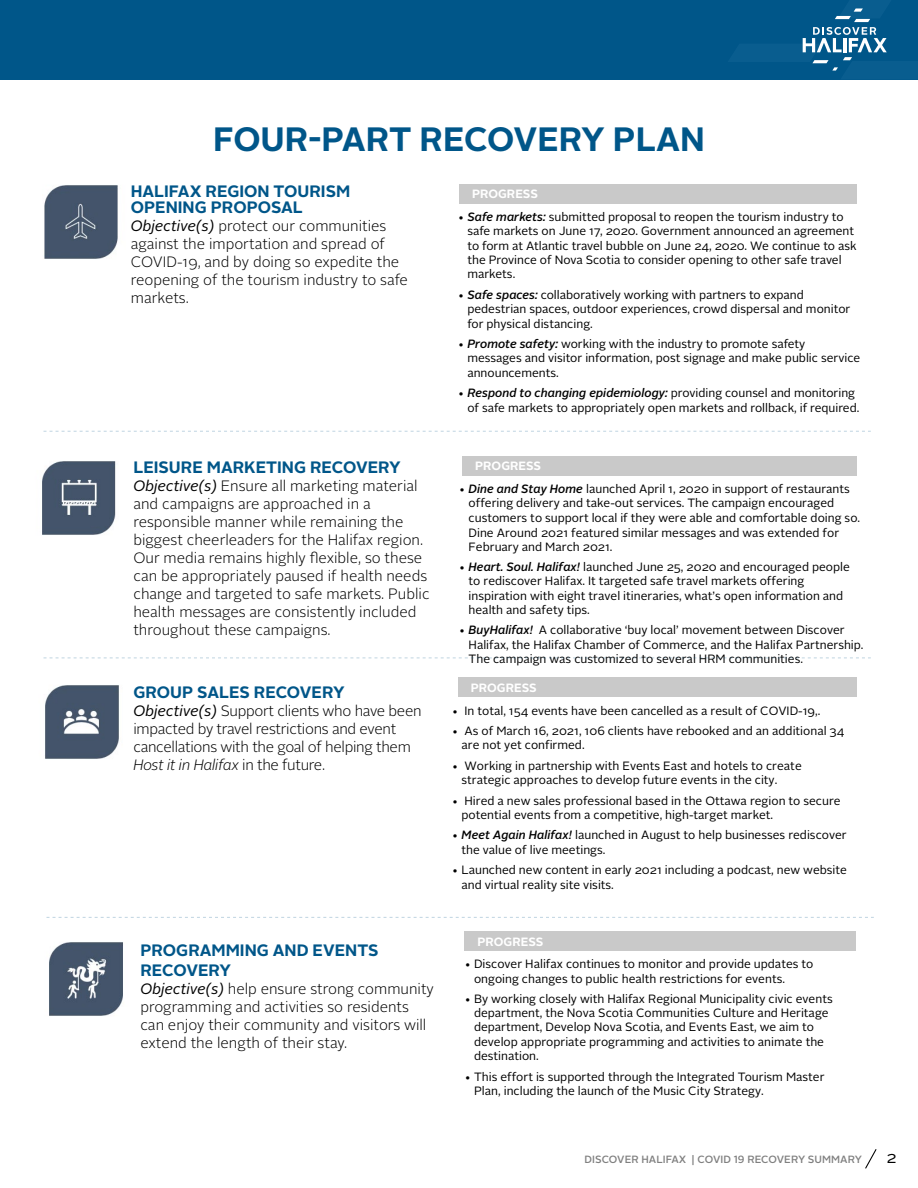
<style>
.page{position:relative;width:918px;height:1188px;background:#fff}
.page>*{position:absolute;margin:0;border:0;box-sizing:border-box;transform-origin:0 0}
.t1{font:700 33.75px "Alright Sans";color:#005689}
.t2{font:700 16.5px/19.8px "Alright Sans";color:#005689}
.t3{font:16.5px "Alright Sans";color:#000}
.t4{font:300 15px/18px "Alright Sans";color:#000}
.t5{font:300 15px/18px "Alright Sans";letter-spacing:-.02em;color:#000}
.t6{font:12px/14.4px "Alright Sans";color:#000}
.t7{font:700 12px "Alright Sans";color:#fff}
.t8{font:500 10.5px "Alright Sans";letter-spacing:.005em;color:#808080}
.s1{font-weight:400;font-style:italic}
.s2{font-weight:500;font-style:italic}
.s3{font-style:italic}
</style>
<div class="page">
<div style="left:0;top:0;width:918px;height:80px;background:#005689"></div>
<svg style="left:802px;top:8px;width:85px;height:63px"></svg>
<img style="left:45px;top:685px;width:74px;height:74px">
<img style="left:49px;top:942px;width:74px;height:74px">
<img style="left:44px;top:185px;width:74px;height:74px">
<img style="left:42px;top:461px;width:74px;height:74px">
<div style="left:462px;top:456px;width:394px;height:19px;background:#c9c9c9"></div>
<div style="left:458px;top:677px;width:398px;height:20px;background:#c9c9c9"></div>
<div style="left:464px;top:932px;width:392px;height:19px;background:#c9c9c9"></div>
<div style="left:459px;top:184px;width:397px;height:20px;background:#c9c9c9"></div>
<svg style="left:865px;top:1149px;width:12px;height:20px"></svg>
<svg style="left:44px;top:431px;width:827px;height:1px"></svg>
<svg style="left:44px;top:658px;width:827px;height:1px"></svg>
<svg style="left:46px;top:917px;width:828px;height:1px"></svg>
<h1 class="t1" style="left:213px;top:116px;width:493px">FOUR-PART RECOVERY PLAN</h1>
<h2 class="t2" style="left:131px;top:183px;width:221px;line-height:16.2px">HALIFAX REGION TOURISM<br>OPENING PROPOSAL</h2>
<p class="t4" style="left:131px;top:217px;width:279px"><span class="s1">Objective(s)</span> protect our communities against the importation and spread of COVID-19, and by doing so expedite the reopening of the tourism industry to safe markets.</p>
<p class="t7" style="left:472px;top:186px;width:67px">PROGRESS</p>
<p class="t6" style="left:467px;top:210px;width:391px;text-indent:-10px">• <span class="s2">Safe markets:</span> submitted proposal to reopen the tourism industry to safe markets on June 17, 2020. Government announced an agreement to form at Atlantic travel bubble on June 24, 2020. We continue to ask the Province of Nova Scotia to consider opening to other safe travel markets.</p>
<p class="t6" style="left:467px;top:288px;width:385px;text-indent:-10px">• <span class="s2">Safe spaces:</span> collaboratively working with partners to expand pedestrian spaces, outdoor experiences, crowd dispersal and monitor for physical distancing.</p>
<p class="t6" style="left:467px;top:337px;width:394px;text-indent:-10px">• <span class="s2">Promote safety:</span> working with the industry to promote safety messages and visitor information, post signage and make public service announcements.</p>
<p class="t6" style="left:467px;top:386px;width:394px;text-indent:-10px">• <span class="s2">Respond to changing epidemiology:</span> providing counsel and monitoring of safe markets to appropriately open markets and rollback, if required.</p>
<h2 class="t2" style="left:133px;top:458px;width:269px">LEISURE MARKETING RECOVERY</h2>
<p class="t4" style="left:133px;top:477px;width:298px"><span class="s1">Objective(s)</span> Ensure all marketing material and campaigns are approached in a responsible manner while remaining the biggest cheerleaders for the Halifax region.<br>Our media remains highly flexible, so these can be appropriately paused if health needs change and targeted to safe markets. Public health messages are consistently included throughout these campaigns.</p>
<p class="t6" style="left:469px;top:482px;width:393px;text-indent:-10px">• <span class="s2">Dine and Stay Home</span> launched April 1, 2020 in support of restaurants offering delivery and take-out services. The campaign encouraged customers to support local if they were able and comfortable doing so.<br>Dine Around 2021 featured similar messages and was extended for February and March 2021.</p>
<p class="t7" style="left:475px;top:458px;width:67px">PROGRESS</p>
<p class="t6" style="left:469px;top:560px;width:383px;text-indent:-10px">• <span class="s2">Heart. Soul. Halifax!</span> launched June 25, 2020 and encouraged people to rediscover Halifax. It targeted safe travel markets offering inspiration with eight travel itineraries, what’s open information and health and safety tips.</p>
<p class="t6" style="left:469px;top:623px;width:397px;text-indent:-10px">• <span class="s2">Buy Halifax!</span> A collaborative ‘buy local’ movement between Discover<br>Halifax, the Halifax Chamber of Commerce, and the Halifax Partnership.<br>The campaign was customized to several HRM communities.</p>
<h2 class="t2" style="left:133px;top:683px;width:213px">GROUP SALES RECOVERY</h2>
<p class="t5" style="left:133px;top:702px;width:290px"><span class="s1">Objective(s)</span> Support clients who have been impacted by travel restrictions and event cancellations with the goal of helping them <span class="s3">Host it in Halifax</span> in the future.</p>
<h2 class="t2" style="left:140px;top:940px;width:240px">PROGRAMMING AND EVENTS<br>RECOVERY</h2>
<p class="t4" style="left:140px;top:980px;width:295px"><span class="s1">Objective(s)</span> help ensure strong community programming and activities so residents can enjoy their community and visitors will extend the length of their stay.</p>
<p class="t7" style="left:471px;top:679px;width:67px">PROGRESS</p>
<p class="t6" style="left:452px;top:704px;width:370px">• In total, 154 events have been cancelled as a result of COVID-19,.</p>
<p class="t6" style="left:461px;top:724px;width:384px;text-indent:-10px">• As of March 16, 2021, 106 clients have rebooked and an additional 34 are not yet confirmed.</p>
<p class="t6" style="left:461px;top:758px;width:342px;text-indent:-10px">• Working in partnership with Events East and hotels to create strategic approaches to develop future events in the city.</p>
<p class="t6" style="left:461px;top:793px;width:381px;text-indent:-10px">• Hired a new sales professional based in the Ottawa region to secure potential events from a competitive, high-target market.</p>
<p class="t6" style="left:461px;top:828px;width:387px;text-indent:-10px">• <span class="s2">Meet Again Halifax!</span> launched in August to help businesses rediscover the value of live meetings.</p>
<p class="t6" style="left:461px;top:863px;width:387px;text-indent:-10px">• Launched new content in early 2021 including a podcast, new website and virtual reality site visits.</p>
<p class="t7" style="left:477px;top:933px;width:67px">PROGRESS</p>
<p class="t6" style="left:474px;top:957px;width:341px;text-indent:-10px">• Discover Halifax continues to monitor and provide updates to ongoing changes to public health restrictions for events.</p>
<p class="t6" style="left:474px;top:991px;width:360px;text-indent:-10px">• By working closely with Halifax Regional Municipality civic events department, the Nova Scotia Communities Culture and Heritage department, Develop Nova Scotia, and Events East, we aim to develop appropriate programming and activities to animate the destination.</p>
<p class="t6" style="left:474px;top:1069px;width:352px;text-indent:-10px">• This effort is supported through the Integrated Tourism Master<br>Plan, including the launch of the Music City Strategy.</p>
<p class="t8" style="left:585px;top:1152px;width:279px">DISCOVER HALIFAX | COVID 19 RECOVERY SUMMARY</p>
<h2 class="t3" style="left:887px;top:1146px;width:12px">2</h2>
</div>
